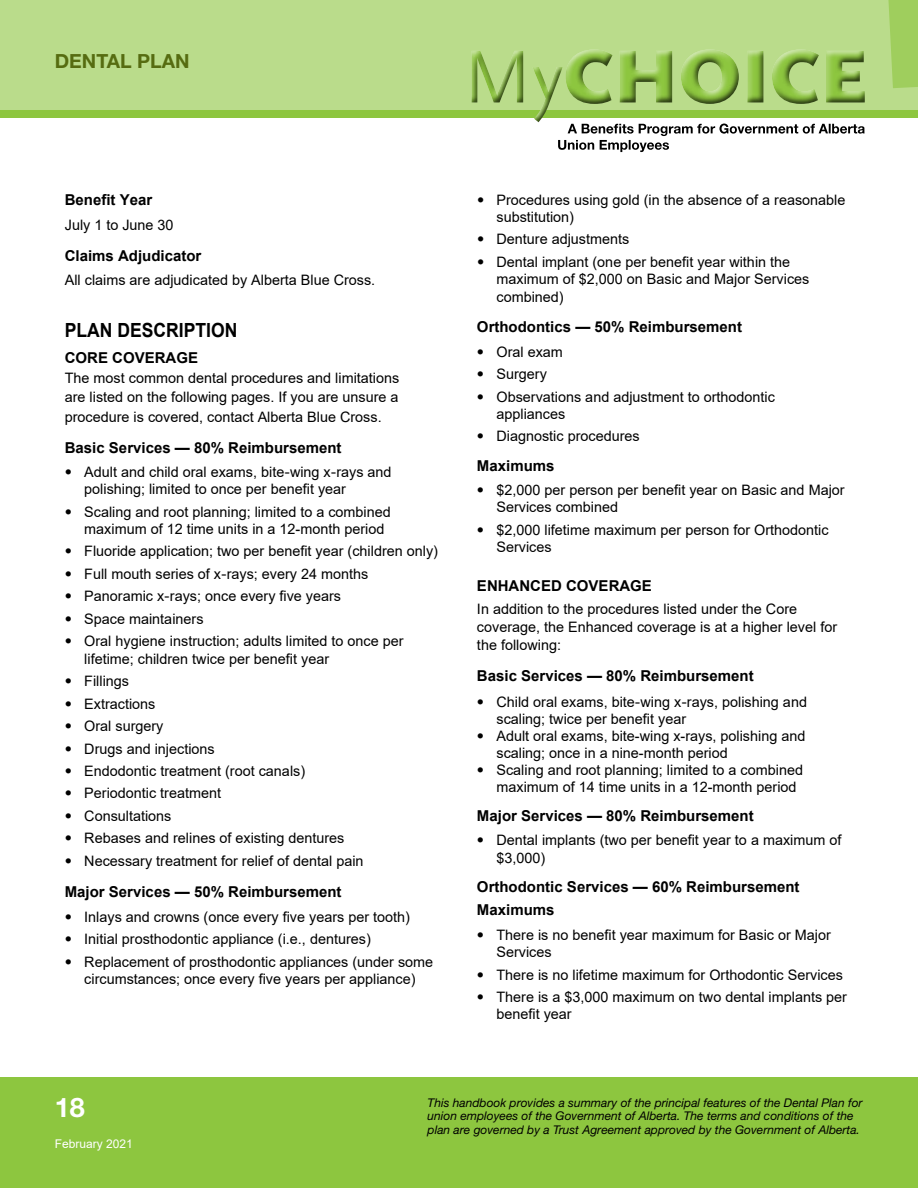
<style>
.page{position:relative;width:918px;height:1188px;background:#fff}
.page>*{position:absolute;margin:0;border:0;box-sizing:border-box;transform-origin:0 0}
.t1{font:700 27px "Helvetica Neue LT Std";color:#fff}
.t2{font:700 19.5px "Arial";color:#000;scale:.9 1}
.t3{font:700 19.5px "Helvetica Neue LT Std";color:#566c11}
.t4{font:700 15px/23.1px "Arial";color:#000}
.t5{font:14.4px/17.1px "Arial";color:#000}
.t6{font:italic 12px/13.5px "Helvetica Neue LT Std";color:#000}
.t7{font:12px "Arial";color:#fff}
.s1{font-family:"Helvetica Neue LT Std"}
</style>
<div class="page">
<div style="left:0;top:1077px;width:918px;height:111px;background:#8dc63f"></div>
<div style="left:0;top:0;width:918px;height:111px;background:#badc8b"></div>
<div style="left:0;top:110px;width:918px;height:8px;background:#8dc63f"></div>
<svg style="left:472px;top:49px;width:393px;height:103px"></svg>
<h2 class="t3" style="left:55px;top:49px;width:136px">DENTAL PLAN</h2>
<p class="t4" style="left:65px;top:189px;width:89px">Benefit Year</p>
<p class="t5" style="left:65px;top:216px;width:110px">July 1 to June 30</p>
<p class="t4" style="left:65px;top:244px;width:138px">Claims Adjudicator</p>
<p class="t5" style="left:65px;top:271px;width:312px">All claims are adjudicated by Alberta Blue Cross.</p>
<h2 class="t2" style="left:65px;top:316px;width:193px">PLAN DESCRIPTION</h2>
<p class="t4" style="left:65px;top:347px;width:135px">CORE COVERAGE</p>
<p class="t5" style="left:65px;top:368px;width:336px;line-height:19.4px;text-align:justify">The most common dental procedures and limitations are listed on the following pages. If you are unsure a procedure is covered, contact Alberta Blue Cross.</p>
<p class="t4" style="left:65px;top:436px;width:278px">Basic Services — 80% Reimbursement</p>
<p class="t5" style="left:84px;top:463px;width:309px;text-indent:-19px"><span class="s1">•</span> Adult and child oral exams, bite<span class="s1">‑</span>wing x<span class="s1">‑</span>rays and polishing; limited to once per benefit year</p>
<p class="t5" style="left:84px;top:503px;width:308px;text-indent:-19px"><span class="s1">•</span> Scaling and root planning; limited to a combined maximum of 12 time units in a 12-month period</p>
<p class="t5" style="left:65px;top:543px;width:375px"><span class="s1">•</span> Fluoride application; two per benefit year (children only)</p>
<p class="t5" style="left:65px;top:565px;width:305px"><span class="s1">•</span> Full mouth series of x<span class="s1">‑</span>rays; every 24 months</p>
<p class="t5" style="left:65px;top:588px;width:278px"><span class="s1">•</span> Panoramic x<span class="s1">‑</span>rays; once every five years</p>
<p class="t5" style="left:65px;top:610px;width:140px"><span class="s1">•</span> Space maintainers</p>
<p class="t5" style="left:84px;top:633px;width:321px;text-indent:-19px"><span class="s1">•</span> Oral hygiene instruction; adults limited to once per lifetime; children twice per benefit year</p>
<p class="t5" style="left:65px;top:672px;width:66px"><span class="s1">•</span> Fillings</p>
<p class="t5" style="left:65px;top:695px;width:92px"><span class="s1">•</span> Extractions</p>
<p class="t5" style="left:65px;top:717px;width:100px"><span class="s1">•</span> Oral surgery</p>
<p class="t5" style="left:65px;top:740px;width:151px"><span class="s1">•</span> Drugs and injections</p>
<p class="t5" style="left:65px;top:762px;width:242px"><span class="s1">•</span> Endodontic treatment (root canals)</p>
<p class="t5" style="left:65px;top:785px;width:158px"><span class="s1">•</span> Periodontic treatment</p>
<p class="t5" style="left:65px;top:807px;width:108px"><span class="s1">•</span> Consultations</p>
<p class="t5" style="left:65px;top:830px;width:281px"><span class="s1">•</span> Rebases and relines of existing dentures</p>
<p class="t5" style="left:65px;top:852px;width:300px"><span class="s1">•</span> Necessary treatment for relief of dental pain</p>
<p class="t4" style="left:65px;top:881px;width:278px">Major Services — 50% Reimbursement</p>
<p class="t5" style="left:65px;top:908px;width:347px"><span class="s1">•</span> Inlays and crowns (once every five years per tooth)</p>
<p class="t5" style="left:65px;top:930px;width:308px"><span class="s1">•</span> Initial prosthodontic appliance (i.e., dentures)</p>
<p class="t5" style="left:65px;top:953px;width:370px;text-align:center"><span class="s1">•</span> Replacement of prosthodontic appliances (under some circumstances; once every five years per appliance)</p>
<p class="t5" style="left:496px;top:191px;width:350px;text-indent:-19px"><span class="s1">•</span> Procedures using gold (in the absence of a reasonable substitution)</p>
<p class="t5" style="left:477px;top:231px;width:154px"><span class="s1">•</span> Denture adjustments</p>
<p class="t5" style="left:496px;top:253px;width:314px;line-height:17.5px;text-indent:-19px"><span class="s1">•</span> Dental implant (one per benefit year within the maximum of $2,000 on Basic and Major Services combined)</p>
<p class="t4" style="left:477px;top:316px;width:267px">Orthodontics — 50% Reimbursement</p>
<p class="t5" style="left:477px;top:343px;width:87px"><span class="s1">•</span> Oral exam</p>
<p class="t5" style="left:477px;top:366px;width:71px"><span class="s1">•</span> Surgery</p>
<p class="t5" style="left:496px;top:388px;width:280px;text-indent:-19px"><span class="s1">•</span> Observations and adjustment to orthodontic appliances</p>
<p class="t5" style="left:477px;top:428px;width:164px"><span class="s1">•</span> Diagnostic procedures</p>
<p class="t4" style="left:477px;top:454px;width:79px">Maximums</p>
<p class="t5" style="left:496px;top:481px;width:350px;text-indent:-19px"><span class="s1">•</span> $2,000 per person per benefit year on Basic and Major<br>Services combined</p>
<p class="t5" style="left:496px;top:521px;width:334px;text-indent:-19px"><span class="s1">•</span> $2,000 lifetime maximum per person for Orthodontic<br>Services</p>
<p class="t4" style="left:477px;top:575px;width:177px">ENHANCED COVERAGE</p>
<p class="t5" style="left:477px;top:600px;width:362px;line-height:18px">In addition to the procedures listed under the Core coverage, the Enhanced coverage is at a higher level for the following:</p>
<p class="t4" style="left:477px;top:664px;width:278px">Basic Services — 80% Reimbursement</p>
<p class="t5" style="left:496px;top:693px;width:312px;text-indent:-19px"><span class="s1">•</span> Child oral exams, bite<span class="s1">‑</span>wing x<span class="s1">‑</span>rays, polishing and scaling; twice per benefit year</p>
<p class="t5" style="left:496px;top:727px;width:310px;text-indent:-19px"><span class="s1">•</span> Adult oral exams, bite-wing x-rays, polishing and scaling; once in a nine-month period</p>
<p class="t5" style="left:496px;top:762px;width:308px;text-indent:-19px"><span class="s1">•</span> Scaling and root planning; limited to a combined maximum of 14 time units in a 12-month period</p>
<p class="t4" style="left:477px;top:804px;width:278px">Major Services — 80% Reimbursement</p>
<p class="t5" style="left:496px;top:831px;width:346px;line-height:18px;text-indent:-19px"><span class="s1">•</span> Dental implants (two per benefit year to a maximum of $3,000)</p>
<p class="t4" style="left:477px;top:875px;width:324px">Orthodontic Services — 60% Reimbursement<br>Maximums</p>
<p class="t5" style="left:496px;top:926px;width:336px;text-indent:-19px"><span class="s1">•</span> There is no benefit year maximum for Basic or Major<br>Services</p>
<p class="t5" style="left:477px;top:966px;width:367px"><span class="s1">•</span> There is no lifetime maximum for Orthodontic Services</p>
<p class="t5" style="left:496px;top:989px;width:352px;text-indent:-19px"><span class="s1">•</span> There is a $3,000 maximum on two dental implants per benefit year</p>
<h1 class="t1" style="left:55px;top:1091px;width:32px">18</h1>
<p class="t7" style="left:55px;top:1135px;width:80px">February 2021</p>
<p class="t6" style="left:428px;top:1095px;width:437px">This handbook provides a summary of the principal features of the Dental Plan for union employees of the Government of Alberta. The terms and conditions of the plan are governed by a Trust Agreement approved by the Government of Alberta.</p>
</div>
